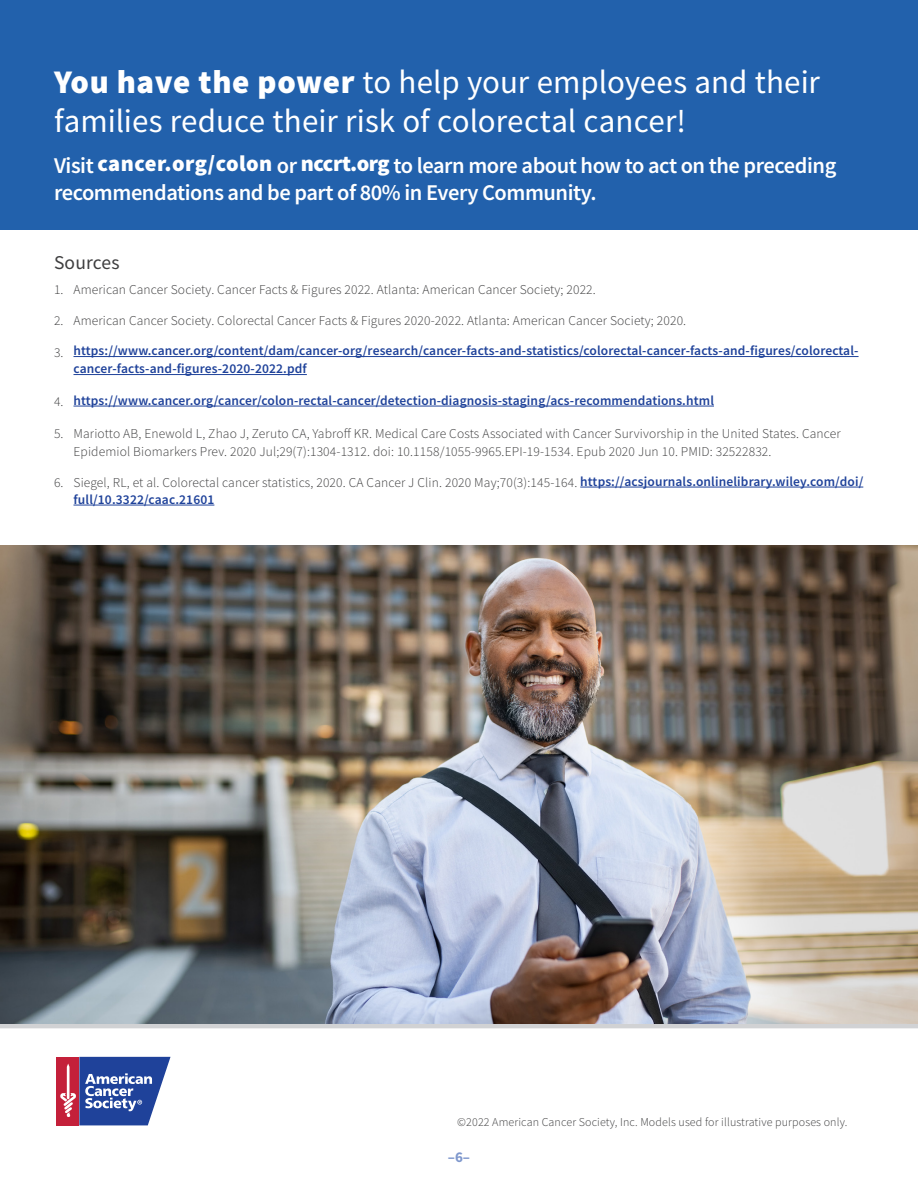
<style>
.page{position:relative;width:918px;height:1188px;background:#fff}
.page>*{position:absolute;margin:0;border:0;box-sizing:border-box;transform-origin:0 0}
.Sidebar{font:33px/39px "Source Sans Pro";color:#fff}
.Sidebar-2{font:600 22.5px/27px "Source Sans Pro";letter-spacing:-.02em;color:#fff}
.Table_Subheading{font:19.5px "Source Sans Pro";letter-spacing:.01em;color:#3e3e3f}
.t1{font:700 15px "Source Sans Pro";color:#7f98cd}
.t2{font:300 13.5px/18px "Source Sans Pro";letter-spacing:.01em;color:#3e3e3f}
.t3{font:600 13.5px/18px "Source Sans Pro";letter-spacing:.01em;color:#1f429a}
.Footnote{font:300 12px "Source Sans Pro";letter-spacing:.01em;color:#3e3e3f}
.s1{font-weight:900}
.s2{font-weight:300;color:#3e3e3f}
.s3{font-weight:600;color:#1f429a}
</style>
<div class="page">
<hr style="left:74px;top:356px;width:785px;height:1px;background:#1f429a">
<hr style="left:74px;top:374px;width:233px;height:1px;background:#1f429a">
<hr style="left:74px;top:406px;width:640px;height:1px;background:#1f429a">
<hr style="left:580px;top:487px;width:283px;height:1px;background:#1f429a">
<hr style="left:74px;top:505px;width:140px;height:1px;background:#1f429a">
<svg style="left:56px;top:1056px;width:115px;height:70px"></svg>
<hr style="left:0;top:1024px;width:918px;height:4px;background:#d1d2d4">
<div style="left:0;top:0;width:918px;height:230px;background:#2261ac"></div>
<img style="left:0;top:545px;width:918px;height:479px">
<p class="Sidebar" style="left:54px;top:62px;width:768px"><span class="s1">You have the power</span> to help your employees and their families reduce their risk of colorectal cancer!</p>
<p class="Sidebar-2" style="left:54px;top:151px;width:784px">Visit <span class="s1">cancer.org/colon</span> or <span class="s1">nccrt.org</span> to learn more about how to act on the preceding recommendations and be part of 80% in Every Community.</p>
<p class="Table_Subheading" style="left:54px;top:250px;width:67px">Sources</p>
<p class="t2" style="left:54px;top:280px;width:543px">1. American Cancer Society. Cancer Facts &amp; Figures 2022. Atlanta: American Cancer Society; 2022.</p>
<p class="t2" style="left:54px;top:312px;width:634px">2. American Cancer Society. Colorectal Cancer Facts &amp; Figures 2020-2022. Atlanta: American Cancer Society; 2020.</p>
<p class="t3" style="left:74px;top:342px;width:787px;text-indent:-20px"><span class="s2">3.</span> https://www.cancer.org/content/dam/cancer-org/research/cancer-facts-and-statistics/colorectal-cancer-facts-and-figures/colorectal&shy;cancer-facts-and-figures-2020-2022.pdf</p>
<p class="t3" style="left:54px;top:391px;width:661px"><span class="s2">4.</span> https://www.cancer.org/cancer/colon-rectal-cancer/detection-diagnosis-staging/acs-recommendations.html</p>
<p class="t2" style="left:74px;top:424px;width:769px;text-indent:-20px">5. Mariotto AB, Enewold L, Zhao J, Zeruto CA, Yabroff KR. Medical Care Costs Associated with Cancer Survivorship in the United States. Cancer<br>Epidemiol Biomarkers Prev. 2020 Jul;29(7):1304-1312. doi: 10.1158/1055-9965.EPI-19-1534. Epub 2020 Jun 10. PMID: 32522832.</p>
<p class="t2" style="left:74px;top:474px;width:791px;line-height:16.5px;text-indent:-20px">6. Siegel, RL, et al. Colorectal cancer statistics, 2020. CA Cancer J Clin. 2020 May;70(3):145-164. <span class="s3">https://acsjournals.onlinelibrary.wiley.com/doi/ full/10.3322/caac.21601</span></p>
<p class="Footnote" style="left:457px;top:1115px;width:392px">©2022 American Cancer Society, Inc. Models used for illustrative purposes only.</p>
<p class="t1" style="left:448px;top:1147px;width:24px">–6–</p>
</div>
